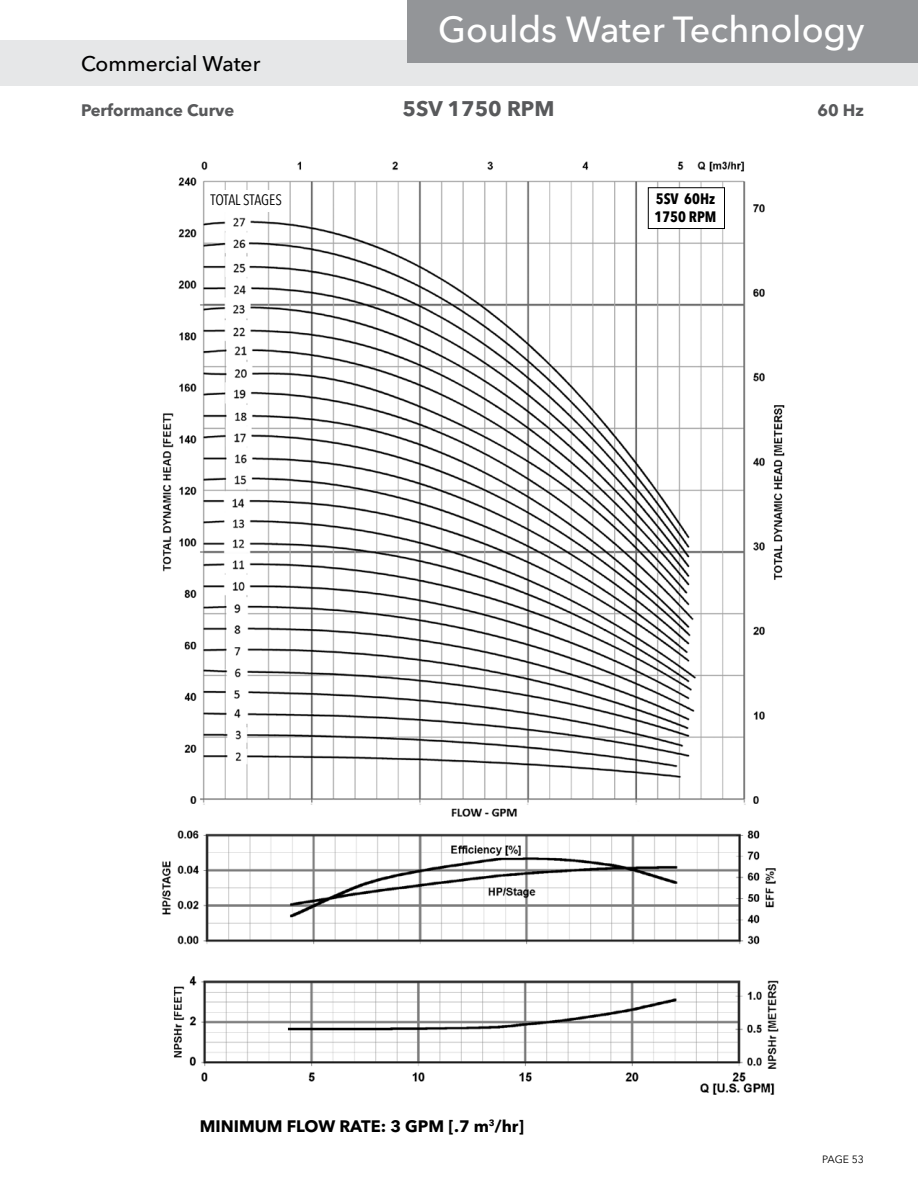
<style>
.page{position:relative;width:918px;height:1188px;background:#fff}
.page>*{position:absolute;margin:0;border:0;box-sizing:border-box;transform-origin:0 0}
.t1{font:500 36px "Avenir Next LT Pro";color:#fff}
.t2{font:500 21px "Avenir Next LT Pro";color:#000}
.t3{font:700 21px "Avenir Next LT Pro";color:#58595b}
.t4{font:700 16.5px "Avenir Next LT Pro";color:#000}
.t5{font:700 16.5px "Avenir Next LT Pro";color:#58595b}
.t6{font:700 condensed 15px/18px "Avenir Next LT Pro";color:#000}
.t7{font:condensed 15px "Avenir Next LT Pro";letter-spacing:-.005em;color:#000}
.t8{font:10.5px "Avenir Next LT Pro";letter-spacing:-.01em;color:#000}
</style>
<div class="page">
<div style="left:0;top:40px;width:918px;height:46px;background:#e6e7e8"></div>
<hr style="left:0;top:0;width:1px;height:63px;background:#939598">
<div style="left:407px;top:0;width:511px;height:63px;background:#939598"></div>
<img style="left:162px;top:161px;width:623px;height:934px">
<div style="left:211px;top:190px;width:72px;height:22px;background:#fff"></div>
<div style="left:648px;top:188px;width:76px;height:41px;background:#fff"></div>
<div style="left:648px;top:187px;width:77px;height:42px;border:1px solid #000"></div>
<p class="t2" style="left:81px;top:51px;width:181px">Commercial Water</p>
<h1 class="t1" style="left:438px;top:8px;width:428px">Goulds Water Technology</h1>
<p class="t5" style="left:81px;top:100px;width:155px">Performance Curve</p>
<p class="t3" style="left:403px;top:96px;width:153px">5SV 1750 RPM</p>
<p class="t5" style="left:818px;top:100px;width:48px">60 Hz</p>
<p class="t7" style="left:210px;top:191px;width:73px">TOTAL STAGES</p>
<p class="t6" style="left:654px;top:190px;width:64px">5SV 60Hz<br>1750 RPM</p>
<p class="t4" style="left:200px;top:1116px;width:326px">MINIMUM FLOW RATE: 3 GPM [.7 m<sup>3</sup>/hr]</p>
<p class="t8" style="left:822px;top:1153px;width:43px">PAGE 53</p>
</div>
